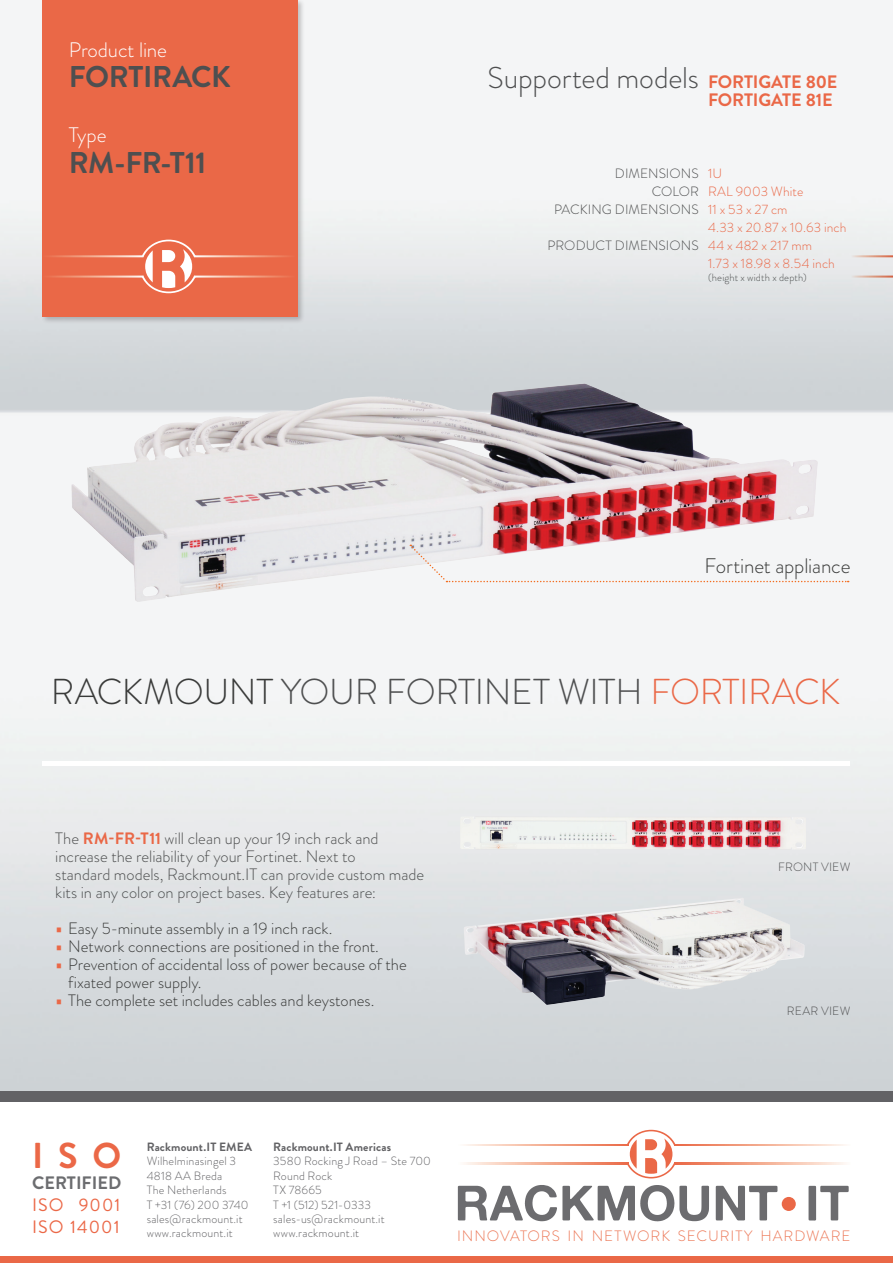
<style>
.page{position:relative;width:893px;height:1263px;background:#fff}
.page>*{position:absolute;margin:0;border:0;box-sizing:border-box;transform-origin:0 0}
.t1{font:300 36px "Brandon Grotesque";letter-spacing:-.01em;color:#4e4f50}
.t2{font:700 36px "Brandon Grotesque";color:#eb6847}
.t3{font:700 30px "Brandon Grotesque";letter-spacing:-.015em;color:#4e4f50}
.t4{font:300 30px "Brandon Grotesque";letter-spacing:-.005em;color:#4e4f50}
.t5{font:300 21px "Brandon Grotesque";letter-spacing:-.01em;color:#393a39}
.t6{font:300 21px "Brandon Grotesque";letter-spacing:-.005em;color:#fff}
.t7{font:700 18px "Brandon Grotesque";letter-spacing:-.01em;color:#ea6847}
.t8{font:18px/21.6px "Brandon Grotesque";letter-spacing:.06em;color:#eb6847}
.t9{font:700 18px "Brandon Grotesque";color:#6c6d70}
.t10{font:300 16.5px/18px "Brandon Grotesque";color:#393a39}
.t11{font:300 16.5px "Brandon Grotesque";letter-spacing:-.005em;color:#4e4f50}
.t12{font:300 15px "Brandon Grotesque";letter-spacing:.065em;color:#ec7756}
.t13{font:300 13.5px "Brandon Grotesque";letter-spacing:.005em;color:#ea6847}
.t14{font:300 13.5px "Brandon Grotesque";letter-spacing:.005em;color:#4e4f50}
.t15{font:300 12px/14.4px "Brandon Grotesque";letter-spacing:.015em;color:#626265}
.t16{font:700 12px "Brandon Grotesque";letter-spacing:.01em;color:#626265}
.t17{font:300 12px "Brandon Grotesque";letter-spacing:.015em;color:#4e4f50}
.t18{font:300 10.5px "Brandon Grotesque";letter-spacing:.02em;color:#4e4f50}
.s1{color:#393a39}
.s2{color:#ea6847}
.s3{font-weight:700;color:#ea6847}
.s4{font-family:"Titillium";font-weight:400;color:#ea6847}
</style>
<div class="page">
<img style="left:0;top:0;width:893px;height:1090px">
<div style="left:0;top:1090px;width:893px;height:11px;background:#626265"></div>
<hr style="left:43px;top:761px;width:807px;height:4px;background:#fff">
<div style="left:41px;top:0;width:264px;height:324px;background:#231f20;opacity:.25"></div>
<div style="left:43px;top:0;width:255px;height:316px;background:#ea6847"></div>
<svg style="left:850px;top:255px;width:43px;height:2px"></svg>
<svg style="left:850px;top:276px;width:43px;height:2px"></svg>
<svg style="left:50px;top:240px;width:239px;height:53px"></svg>
<img style="left:460px;top:816px;width:346px;height:33px">
<img style="left:464px;top:898px;width:341px;height:107px">
<img style="left:71px;top:386px;width:748px;height:216px">
<div style="left:0;top:1256px;width:893px;height:7px;background:#ea6847"></div>
<svg style="left:627px;top:1130px;width:49px;height:48px"></svg>
<svg style="left:458px;top:1185px;width:251px;height:36px"></svg>
<svg style="left:716px;top:1186px;width:61px;height:34px"></svg>
<svg style="left:808px;top:1186px;width:41px;height:34px"></svg>
<svg style="left:464px;top:1144px;width:164px;height:2px"></svg>
<svg style="left:464px;top:1162px;width:164px;height:2px"></svg>
<svg style="left:674px;top:1144px;width:171px;height:2px"></svg>
<svg style="left:674px;top:1162px;width:171px;height:2px"></svg>
<div style="left:782px;top:1197px;width:14px;height:14px;background:#ea6847;border-radius:50%"></div>
<svg style="left:410px;top:545px;width:439px;height:38px"></svg>
<p class="t6" style="left:69px;top:36px;width:100px">Product line</p>
<p class="t3" style="left:69px;top:56px;width:164px">FORTIRACK</p>
<p class="t6" style="left:69px;top:120px;width:39px">Type</p>
<p class="t3" style="left:69px;top:142px;width:139px">RM-FR-T11</p>
<p class="t4" style="left:488px;top:57px;width:213px">Supported models</p>
<p class="t7" style="left:708px;top:69px;width:131px">FORTIGATE 80E</p>
<p class="t7" style="left:708px;top:87px;width:126px">FORTIGATE 81E</p>
<p class="t14" style="left:615px;top:164px;width:85px">DIMENSIONS</p>
<p class="t14" style="left:652px;top:182px;width:49px">COLOR</p>
<p class="t14" style="left:554px;top:200px;width:146px">PACKING DIMENSIONS</p>
<p class="t14" style="left:547px;top:236px;width:153px">PRODUCT DIMENSIONS</p>
<p class="t13" style="left:708px;top:164px;width:16px">1U</p>
<p class="t13" style="left:708px;top:182px;width:97px">RAL 9003 White</p>
<p class="t13" style="left:708px;top:200px;width:81px">11 x 53 x 27 cm</p>
<p class="t13" style="left:708px;top:218px;width:140px">4.33 x 20.87 x 10.63 inch</p>
<p class="t13" style="left:708px;top:236px;width:106px">44 x 482 x 217 mm</p>
<p class="t13" style="left:708px;top:254px;width:128px">1.73 x 18.98 x 8.54 inch</p>
<p class="t18" style="left:708px;top:270px;width:100px">(height x width x depth)</p>
<p class="t5" style="left:704px;top:552px;width:148px">Fortinet appliance</p>
<p class="t1" style="left:51px;top:667px;width:791px"><span class="s1">RACKMOUNT</span> YOUR FORTINET WITH <span class="s2">FORTIRACK</span></p>
<p class="t11" style="left:55px;top:827px;width:325px">The <span class="s3">RM-FR-T11</span> will clean up your 19 inch rack and</p>
<p class="t11" style="left:55px;top:845px;width:302px">increase the reliability of your Fortinet. Next to</p>
<p class="t11" style="left:55px;top:863px;width:370px">standard models, Rackmount.IT can provide custom made</p>
<p class="t11" style="left:55px;top:881px;width:322px">kits in any color on project bases. Key features are:</p>
<p class="t10" style="left:55px;top:919px;width:279px"><span class="s4">•</span> Easy 5-minute assembly in a 19 inch rack.</p>
<p class="t10" style="left:55px;top:937px;width:325px"><span class="s4">•</span> Network connections are positioned in the front.</p>
<p class="t10" style="left:68px;top:955px;width:340px;text-indent:-13px"><span class="s4">•</span> Prevention of accidental loss of power because of the fixated power supply.</p>
<p class="t10" style="left:55px;top:991px;width:321px"><span class="s4">•</span> The complete set includes cables and keystones.</p>
<p class="t17" style="left:778px;top:858px;width:74px">FRONT VIEW</p>
<p class="t17" style="left:787px;top:1002px;width:65px">REAR VIEW</p>
<h1 class="t2" style="left:32px;top:1130px;width:91px">ISO</h1>
<p class="t9" style="left:32px;top:1170px;width:91px">CERTIFIED</p>
<p class="t8" style="left:32px;top:1194px;width:90px">ISO 9001<br>ISO 14001</p>
<p class="t16" style="left:147px;top:1138px;width:107px">Rackmount.IT EMEA</p>
<p class="t15" style="left:147px;top:1154px;width:103px">Wilhelminasingel 3<br>4818 AA Breda<br>The Netherlands<br>T +31 (76) 200 3740 sales@rackmount.it www.rackmount.it</p>
<p class="t16" style="left:273px;top:1138px;width:119px">Rackmount.IT Americas</p>
<p class="t15" style="left:273px;top:1154px;width:159px">3580 Rocking J Road – Ste 700<br>Round Rock<br>TX 78665<br>T +1 (512) 521-0333 sales-us@rackmount.it www.rackmount.it</p>
<p class="t12" style="left:457px;top:1226px;width:395px">INNOVATORS IN NETWORK SECURITY HARDWARE</p>
</div>
